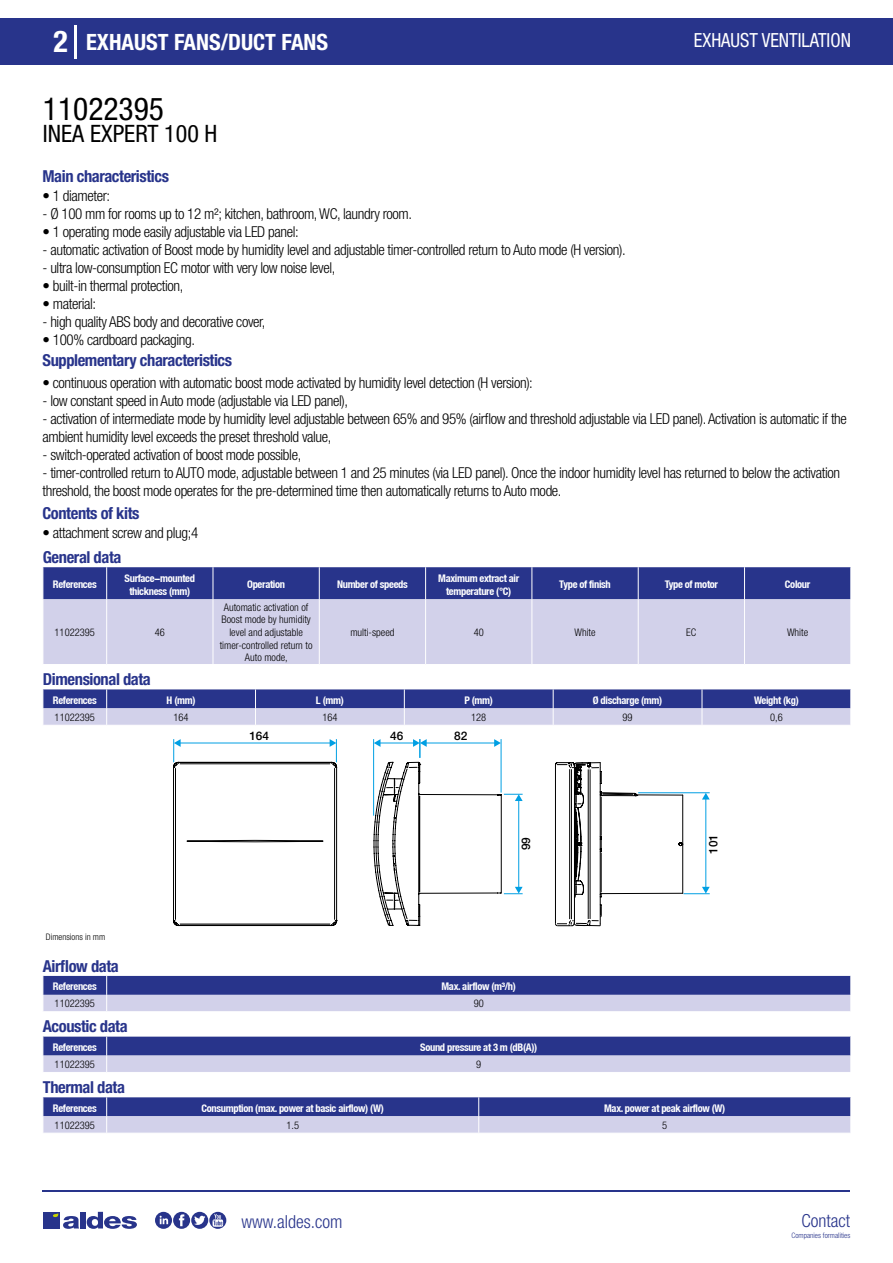
<style>
.page{position:relative;width:893px;height:1263px;background:#fff}
.page>*{position:absolute;margin:0;border:0;box-sizing:border-box;transform-origin:0 0}
.t1{font:condensed 31.5px "Helvetica Neue LT Std";color:#000}
.t2{font:700 condensed 30px "Helvetica Neue LT Std";color:#fff}
.t3{font:condensed 24px "Helvetica Neue LT Std";color:#000}
.t4{font:700 condensed 22.5px "Helvetica Neue LT Std";color:#fff}
.t5{font:condensed 19.5px "Helvetica Neue LT Std";color:#fff;scale:.95 1}
.t6{font:300 condensed 18px "Helvetica Neue";color:#28348b}
.t7{font:700 condensed 16.5px "Helvetica Neue LT Std";letter-spacing:-.025em;color:#28348b}
.t8{font:300 condensed 15px/18px "Helvetica Neue LT Std";letter-spacing:-.025em;color:#000}
.t9{font:500 11.85px "Helvetica Neue LT Std";color:#000}
.t10{font:700 condensed 10.5px/13.5px "Helvetica Neue";letter-spacing:-.03em;color:#fff;text-align:center}
.t11{font:300 condensed 10.5px/12.6px "Helvetica Neue";color:#000;text-align:center}
.t12{font:300 condensed 9px "Helvetica Neue";color:#000}
.t13{font:300 condensed 7.5px "Helvetica Neue";color:#28348b}
</style>
<div class="page">
<div style="left:0;top:18px;width:893px;height:46px;background:#28348b"></div>
<hr style="left:74px;top:25px;width:2px;height:33px;background:#fff">
<hr style="left:43px;top:1190px;width:807px;height:1px;background:#28348b">
<svg style="left:155px;top:1212px;width:71px;height:17px"></svg>
<div style="left:43px;top:1212px;width:17px;height:16px;background:#28348b"></div>
<div style="left:80px;top:1212px;width:6px;height:16px;background:#28348b"></div>
<svg style="left:87px;top:1212px;width:50px;height:17px"></svg>
<svg style="left:53px;top:1213px;width:26px;height:16px"></svg>
<div style="left:44px;top:567px;width:806px;height:32px;background:#28348b"></div>
<div style="left:44px;top:599px;width:806px;height:65px;background:#d2d1ea"></div>
<hr style="left:106px;top:567px;width:1px;height:32px;background:#fff">
<hr style="left:213px;top:567px;width:1px;height:32px;background:#fff">
<hr style="left:319px;top:567px;width:1px;height:32px;background:#fff">
<hr style="left:425px;top:567px;width:1px;height:32px;background:#fff">
<hr style="left:531px;top:567px;width:1px;height:32px;background:#fff">
<hr style="left:638px;top:567px;width:1px;height:32px;background:#fff">
<hr style="left:744px;top:567px;width:1px;height:32px;background:#fff">
<hr style="left:106px;top:599px;width:1px;height:65px;background:#fff">
<hr style="left:213px;top:599px;width:1px;height:65px;background:#fff">
<hr style="left:319px;top:599px;width:1px;height:65px;background:#fff">
<hr style="left:425px;top:599px;width:1px;height:65px;background:#fff">
<hr style="left:531px;top:599px;width:1px;height:65px;background:#fff">
<hr style="left:638px;top:599px;width:1px;height:65px;background:#fff">
<hr style="left:744px;top:599px;width:1px;height:65px;background:#fff">
<svg style="left:43px;top:689px;width:808px;height:36px;background:#7b81b9"></svg>
<svg style="left:173px;top:761px;width:165px;height:165px"></svg>
<svg style="left:555px;top:762px;width:155px;height:164px"></svg>
<svg style="left:373px;top:739px;width:150px;height:187px"></svg>
<hr style="left:179px;top:743px;width:154px;height:1px;background:#009fe3">
<svg style="left:330px;top:739px;width:7px;height:23px"></svg>
<svg style="left:173px;top:739px;width:8px;height:23px"></svg>
<svg style="left:186px;top:839px;width:138px;height:4px"></svg>
<svg style="left:43px;top:976px;width:808px;height:35px;background:#777db7"></svg>
<svg style="left:43px;top:1037px;width:808px;height:35px;background:#797fb8"></svg>
<svg style="left:43px;top:1097px;width:808px;height:36px;background:#7b80b9"></svg>
<h2 class="t2" style="left:54px;top:24px;width:16px">2</h2>
<h3 class="t4" style="left:86px;top:28px;width:244px">EXHAUST FANS/DUCT FANS</h3>
<h3 class="t5" style="left:694px;top:29px;width:167px">EXHAUST VENTILATION</h3>
<h1 class="t1" style="left:43px;top:91px;width:122px">11022395</h1>
<h3 class="t3" style="left:43px;top:120px;width:176px">INEA EXPERT 100 H</h3>
<p class="t7" style="left:43px;top:166px;width:128px">Main characteristics</p>
<p class="t8" style="left:43px;top:187px;width:69px">• 1 diameter:</p>
<p class="t8" style="left:43px;top:205px;width:371px">- Ø 100 mm for rooms up to 12 m²; kitchen, bathroom, WC, laundry room.</p>
<p class="t8" style="left:43px;top:223px;width:258px">• 1 operating mode easily adjustable via LED panel:</p>
<p class="t8" style="left:43px;top:241px;width:585px">- automatic activation of Boost mode by humidity level and adjustable timer-controlled return to Auto mode (H version).</p>
<p class="t8" style="left:43px;top:259px;width:294px">- ultra low-consumption EC motor with very low noise level,</p>
<p class="t8" style="left:43px;top:277px;width:142px">• built-in thermal protection,</p>
<p class="t8" style="left:43px;top:295px;width:55px">• material:</p>
<p class="t8" style="left:43px;top:313px;width:224px">- high quality ABS body and decorative cover,</p>
<p class="t8" style="left:43px;top:331px;width:154px">• 100% cardboard packaging.</p>
<p class="t7" style="left:43px;top:350px;width:191px">Supplementary characteristics</p>
<p class="t8" style="left:43px;top:374px;width:492px">• continuous operation with automatic boost mode activated by humidity level detection (H version):</p>
<p class="t8" style="left:43px;top:392px;width:307px">- low constant speed in Auto mode (adjustable via LED panel),</p>
<p class="t8" style="left:43px;top:410px;width:806px">- activation of intermediate mode by humidity level adjustable between 65% and 95% (airflow and threshold adjustable via LED panel). Activation is automatic if the ambient humidity level exceeds the preset threshold value,</p>
<p class="t8" style="left:43px;top:446px;width:260px">- switch-operated activation of boost mode possible,</p>
<p class="t8" style="left:43px;top:464px;width:799px">- timer-controlled return to AUTO mode, adjustable between 1 and 25 minutes (via LED panel). Once the indoor humidity level has returned to below the activation threshold, the boost mode operates for the pre-determined time then automatically returns to Auto mode.</p>
<p class="t7" style="left:43px;top:503px;width:98px">Contents of kits</p>
<p class="t8" style="left:43px;top:524px;width:157px">• attachment screw and plug;4</p>
<p class="t7" style="left:43px;top:547px;width:80px">General data</p>
<p class="t10" style="left:53px;top:578px;width:45px">References</p>
<p class="t10" style="left:125px;top:571px;width:72px">Surface-mounted thickness (mm)</p>
<p class="t10" style="left:247px;top:578px;width:39px">Operation</p>
<p class="t10" style="left:337px;top:578px;width:72px">Number of speeds</p>
<p class="t10" style="left:438px;top:571px;width:83px">Maximum extract air temperature (°C)</p>
<p class="t10" style="left:559px;top:578px;width:53px">Type of finish</p>
<p class="t10" style="left:665px;top:578px;width:55px">Type of motor</p>
<p class="t10" style="left:785px;top:578px;width:27px">Colour</p>
<p class="t11" style="left:55px;top:626px;width:42px">11022395</p>
<p class="t11" style="left:155px;top:626px;width:12px">46</p>
<p class="t11" style="left:220px;top:601px;width:94px">Automatic activation of<br>Boost mode by humidity level and adjustable timer-controlled return to<br>Auto mode,</p>
<p class="t11" style="left:350px;top:626px;width:46px">multi-speed</p>
<p class="t11" style="left:474px;top:626px;width:12px">40</p>
<p class="t11" style="left:574px;top:626px;width:23px">White</p>
<p class="t11" style="left:686px;top:626px;width:12px">EC</p>
<p class="t11" style="left:787px;top:626px;width:23px">White</p>
<p class="t7" style="left:43px;top:669px;width:109px">Dimensional data</p>
<p class="t10" style="left:53px;top:693px;width:45px">References</p>
<p class="t10" style="left:167px;top:693px;width:30px">H (mm)</p>
<p class="t10" style="left:316px;top:693px;width:29px">L (mm)</p>
<p class="t10" style="left:464px;top:693px;width:30px">P (mm)</p>
<p class="t10" style="left:593px;top:693px;width:71px">Ø discharge (mm)</p>
<p class="t10" style="left:754px;top:693px;width:46px">Weight (kg)</p>
<p class="t11" style="left:55px;top:711px;width:42px">11022395</p>
<p class="t11" style="left:174px;top:711px;width:17px">164</p>
<p class="t11" style="left:322px;top:711px;width:17px">164</p>
<p class="t11" style="left:471px;top:711px;width:17px">128</p>
<p class="t11" style="left:623px;top:711px;width:12px">99</p>
<p class="t11" style="left:770px;top:711px;width:14px">0,6</p>
<p class="t9" style="left:249px;top:728px;width:21px">164</p>
<p class="t9" style="left:390px;top:728px;width:15px">46</p>
<p class="t9" style="left:454px;top:728px;width:15px">82</p>
<p class="t9" style="left:519px;top:850px;width:15px;rotate:-90deg">99</p>
<p class="t9" style="left:706px;top:854px;width:21px;rotate:-90deg">101</p>
<p class="t12" style="left:46px;top:932px;width:61px">Dimensions in mm</p>
<p class="t7" style="left:43px;top:956px;width:77px">Airflow data</p>
<p class="t10" style="left:53px;top:980px;width:45px">References</p>
<p class="t10" style="left:441px;top:980px;width:76px">Max. airflow (m³/h)</p>
<p class="t11" style="left:55px;top:997px;width:42px">11022395</p>
<p class="t11" style="left:474px;top:997px;width:12px">90</p>
<p class="t7" style="left:43px;top:1016px;width:86px">Acoustic data</p>
<p class="t10" style="left:53px;top:1040px;width:45px">References</p>
<p class="t10" style="left:420px;top:1040px;width:119px">Sound pressure at 3 m (dB(A))</p>
<p class="t11" style="left:55px;top:1058px;width:42px">11022395</p>
<p class="t11" style="left:476px;top:1058px;width:7px">9</p>
<p class="t7" style="left:43px;top:1077px;width:84px">Thermal data</p>
<p class="t10" style="left:53px;top:1101px;width:45px">References</p>
<p class="t10" style="left:202px;top:1101px;width:184px">Consumption (max. power at basic airflow) (W)</p>
<p class="t10" style="left:604px;top:1101px;width:123px">Max. power at peak airflow (W)</p>
<p class="t11" style="left:55px;top:1118px;width:42px">11022395</p>
<p class="t11" style="left:286px;top:1118px;width:14px">1.5</p>
<p class="t11" style="left:662px;top:1118px;width:7px">5</p>
<p class="t6" style="left:241px;top:1211px;width:102px">www.aldes.com</p>
<p class="t6" style="left:801px;top:1211px;width:50px">Contact</p>
<p class="t13" style="left:791px;top:1230px;width:60px">Companies formalities</p>
</div>
